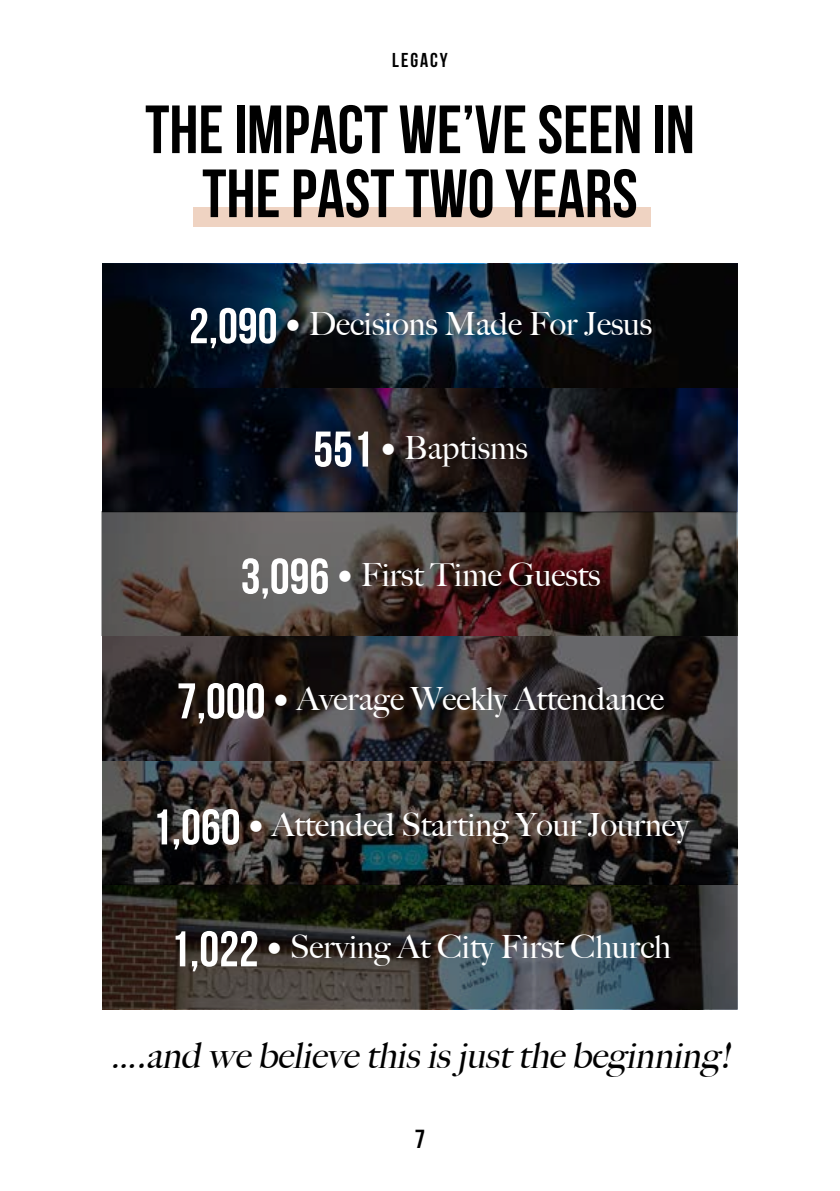
<style>
.page{position:relative;width:840px;height:1191px;background:#fff}
.page>*{position:absolute;margin:0;border:0;box-sizing:border-box;transform-origin:0 0}
.t1{font:700 68px/64px "Bebas Neue";color:#000;text-align:center}
.t2{font:italic 500 36px "Big Caslon";color:#000}
.t3{font:500 32px "Big Caslon";color:#fff}
.t4{font:700 26px "Bebas Neue";color:#000}
.t5{font:700 20px "Bebas Neue";letter-spacing:.1em;color:#000}
.s1{font-family:"Bebas Neue";font-weight:700;font-size:50px}
.s2{font-family:"Bebas Neue";font-weight:700;font-size:40px}
</style>
<div class="page">
<div style="left:193px;top:208px;width:457px;height:19px;background:#efd3c2"></div>
<img style="left:102px;top:264px;width:634px;height:745px">
<p class="t5" style="left:392px;top:49px;width:57px">LEGACY</p>
<h1 class="t1" style="left:145px;top:97px;width:551px">THE IMPACT WE’VE SEEN IN<br>THE PAST TWO YEARS</h1>
<p class="t3" style="left:189px;top:298px;width:464px"><span class="s1">2,090</span> <span class="s2">•</span> Decisions Made For Jesus</p>
<p class="t3" style="left:313px;top:421px;width:216px"><span class="s1">551</span> <span class="s2">•</span> Baptisms</p>
<p class="t3" style="left:240px;top:548px;width:361px"><span class="s1">3,096</span> <span class="s2">•</span> First Time Guests</p>
<p class="t3" style="left:177px;top:673px;width:488px"><span class="s1">7,000</span> <span class="s2">•</span> Average Weekly Attendance</p>
<p class="t3" style="left:152px;top:799px;width:538px"><span class="s1">1,060</span> <span class="s2">•</span> Attended Starting Your Journey</p>
<p class="t3" style="left:170px;top:920px;width:502px"><span class="s1">1,022</span> <span class="s2">•</span> Serving At City First Church</p>
<p class="t2" style="left:110px;top:1025px;width:631px">….and webelievethisisjustthebeginning!</p>
<p class="t4" style="left:414px;top:1125px;width:12px">7</p>
</div>
